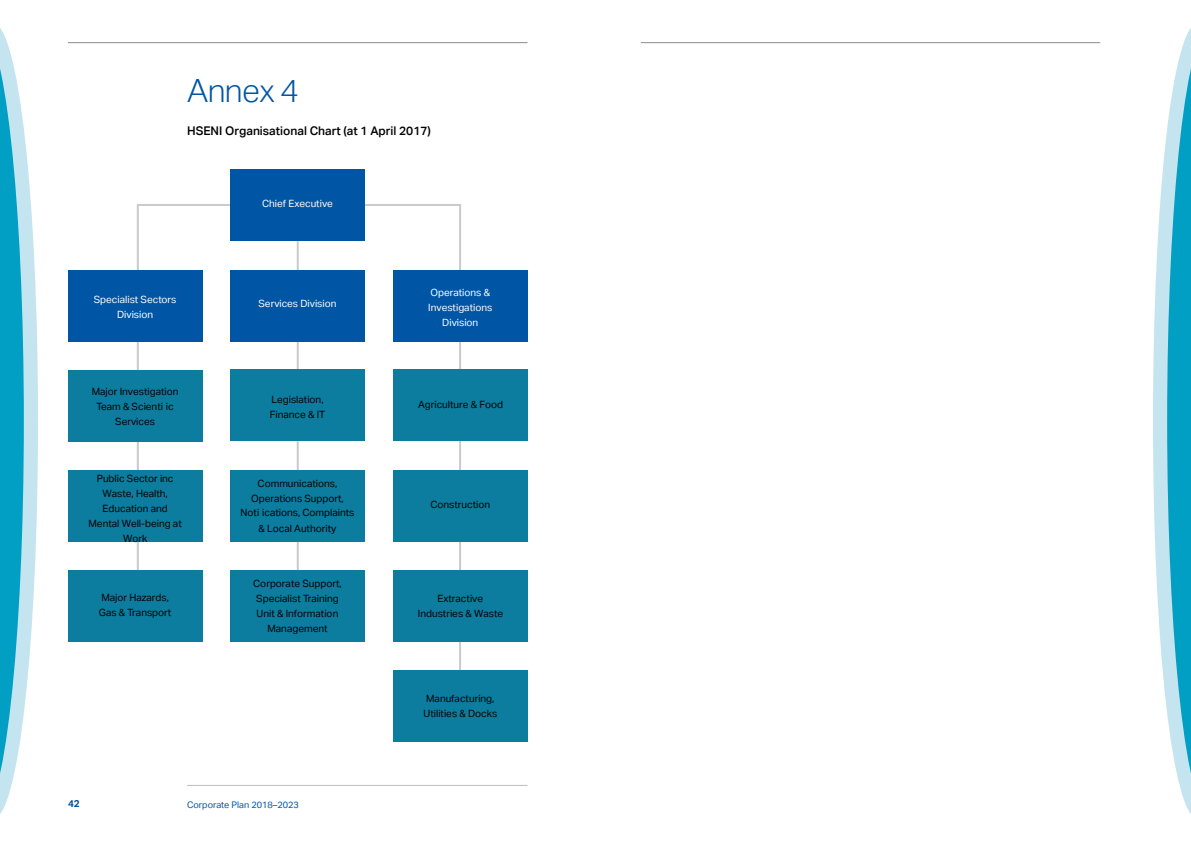
<style>
.page{position:relative;width:1191px;height:842px;background:#fff}
.page>*{position:absolute;margin:0;border:0;box-sizing:border-box;transform-origin:0 0}
.t1{font:300 32px "Aktiv Grotesk";letter-spacing:-.02em;color:#0155a5}
.t2{font:500 12px "Aktiv Grotesk";color:#000}
.t3{font:10px/15px "Aktiv Grotesk";color:#000;text-align:center}
.t4{font:10px/15px "Aktiv Grotesk";color:#fff;text-align:center}
.t5{font:700 10px "Aktiv Grotesk";color:#0155a5}
.t6{font:9.1px "Aktiv Grotesk";color:#0155a5}
</style>
<div class="page">
<hr style="left:68px;top:42px;width:459px;height:1px;background:#878b91">
<hr style="left:187px;top:785px;width:340px;height:1px;background:#bbbdc0">
<svg style="left:0;top:28px;width:38px;height:786px"></svg>
<hr style="left:641px;top:42px;width:459px;height:1px;background:#878b91">
<svg style="left:136px;top:203px;width:326px;height:467px"></svg>
<hr style="left:297px;top:224px;width:2px;height:358px;background:#bcbdc0">
<div style="left:230px;top:169px;width:134px;height:72px;background:#0155a5"></div>
<div style="left:393px;top:270px;width:134px;height:71px;background:#0155a5"></div>
<div style="left:393px;top:369px;width:134px;height:72px;background:#0c7c9f"></div>
<div style="left:393px;top:470px;width:134px;height:71px;background:#0c7c9f"></div>
<div style="left:393px;top:570px;width:134px;height:72px;background:#0c7c9f"></div>
<div style="left:393px;top:670px;width:134px;height:72px;background:#0c7c9f"></div>
<div style="left:230px;top:270px;width:134px;height:71px;background:#0155a5"></div>
<div style="left:230px;top:369px;width:134px;height:72px;background:#0c7c9f"></div>
<div style="left:230px;top:470px;width:134px;height:71px;background:#0c7c9f"></div>
<div style="left:230px;top:570px;width:134px;height:72px;background:#0c7c9f"></div>
<div style="left:68px;top:270px;width:134px;height:72px;background:#0155a5"></div>
<div style="left:68px;top:370px;width:134px;height:71px;background:#0c7c9f"></div>
<div style="left:68px;top:470px;width:134px;height:72px;background:#0c7c9f"></div>
<div style="left:68px;top:570px;width:134px;height:72px;background:#0c7c9f"></div>
<svg style="left:1153px;top:28px;width:38px;height:786px"></svg>
<p class="t1" style="left:187px;top:73px;width:114px">Annex 4</p>
<p class="t2" style="left:187px;top:124px;width:245px">HSENI Organisational Chart (at 1 April 2017)</p>
<p class="t4" style="left:262px;top:196px;width:72px">Chief Executive</p>
<p class="t4" style="left:94px;top:292px;width:84px">Specialist Sectors<br>Division</p>
<p class="t4" style="left:258px;top:296px;width:79px">Services Division</p>
<p class="t4" style="left:428px;top:284px;width:66px">Operations &amp;<br>Investigations<br>Division</p>
<p class="t3" style="left:92px;top:384px;width:88px;line-height:14.4px">Major Investigation<br>Team &amp; Scienti ic</p>
<p class="t3" style="left:115px;top:414px;width:41px">Services</p>
<p class="t3" style="left:270px;top:392px;width:57px;text-align:left">Legislation,<br>Finance &amp; IT</p>
<p class="t3" style="left:418px;top:397px;width:86px">Agriculture &amp; Food</p>
<p class="t3" style="left:88px;top:471px;width:95px">Public Sector inc<br>Waste, Health,<br>Education and<br>Mental Well-being at<br>Work</p>
<p class="t3" style="left:240px;top:476px;width:115px;line-height:14.7px">Communications,<br>Operations Support,<br>Noti ications, Complaints</p>
<p class="t3" style="left:259px;top:521px;width:79px">&amp; Local Authority</p>
<p class="t3" style="left:430px;top:497px;width:61px">Construction</p>
<p class="t3" style="left:99px;top:590px;width:74px;text-align:left">Major Hazards,<br>Gas &amp; Transport</p>
<p class="t3" style="left:253px;top:576px;width:90px">Corporate Support,<br>Specialist Training<br>Unit &amp; Information<br>Management</p>
<p class="t3" style="left:418px;top:590px;width:87px">Extractive<br>Industries &amp; Waste</p>
<p class="t3" style="left:423px;top:691px;width:75px;text-align:left">Manufacturing,<br>Utilities &amp; Docks</p>
<p class="t5" style="left:68px;top:797px;width:13px">42</p>
<p class="t6" style="left:187px;top:799px;width:113px">Corporate Plan 2018–2023</p>
</div>
